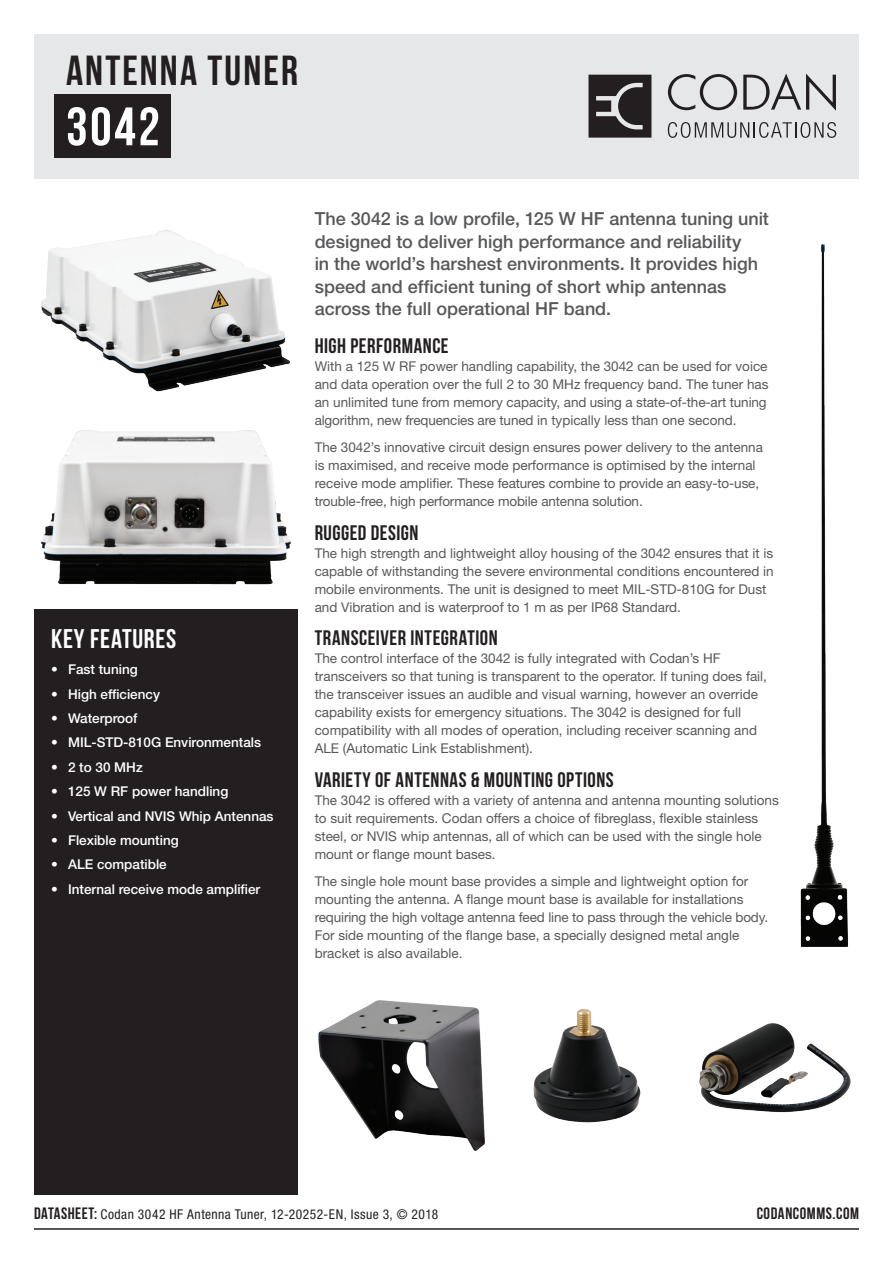
<style>
.page{position:relative;width:893px;height:1263px;background:#fff}
.page>*{position:absolute;margin:0;border:0;box-sizing:border-box;transform-origin:0 0}
.t1{font:54px "Bebas Neue";color:#fff}
.t2{font:42px "Bebas Neue";letter-spacing:.05em;color:#231f20}
.t3{font:27px "Bebas Neue";letter-spacing:.03em;color:#fff}
.t4{font:21px "Bebas Neue";letter-spacing:.025em;color:#231f20}
.Intro_text{font:500 18px/22.5px "Helvetica Neue LT Std";color:#57585a}
.t5{font:16.5px "Bebas Neue";letter-spacing:.035em;color:#231f20}
.Body_Text{font:13.5px/18px "Helvetica Neue LT Std";color:#57585a}
.t6{font:500 13.5px "Helvetica Neue LT Std";color:#fff}
.t7{font:condensed 13.5px "Helvetica Neue LT Std";letter-spacing:.03em;color:#231f20}
.s1{font-family:"Bebas Neue";font-stretch:normal;font-size:16.5px}
</style>
<div class="page">
<div style="left:34px;top:34px;width:825px;height:145px;background:#e6e7e9"></div>
<hr style="left:34px;top:1228px;width:825px;height:1px;background:#231f20">
<svg style="left:668px;top:122px;width:168px;height:16px"></svg>
<svg style="left:668px;top:74px;width:69px;height:36px"></svg>
<svg style="left:743px;top:74px;width:93px;height:37px"></svg>
<svg style="left:588px;top:75px;width:63px;height:63px;background:#403d3e"></svg>
<div style="left:34px;top:609px;width:264px;height:586px;background:#231f20"></div>
<img style="left:41px;top:230px;width:250px;height:355px">
<div style="left:55px;top:94px;width:116px;height:63px;background:#231f20"></div>
<img style="left:800px;top:244px;width:49px;height:703px">
<img style="left:318px;top:1000px;width:167px;height:151px">
<img style="left:533px;top:1008px;width:108px;height:115px">
<img style="left:699px;top:1023px;width:152px;height:90px">
<p class="t2" style="left:66px;top:47px;width:233px">ANTENNA TUNER</p>
<p class="t1" style="left:66px;top:97px;width:95px">3042</p>
<h2 class="t3" style="left:51px;top:624px;width:127px">KEY FEATURES</h2>
<p class="t6" style="left:51px;top:661px;width:88px">• Fast tuning</p>
<p class="t6" style="left:51px;top:686px;width:111px">• High efficiency</p>
<p class="t6" style="left:51px;top:710px;width:88px">• Waterproof</p>
<p class="t6" style="left:51px;top:734px;width:212px">• MIL-STD-810G Environmentals</p>
<p class="t6" style="left:51px;top:759px;width:93px">• 2 to 30 MHz</p>
<p class="t6" style="left:51px;top:783px;width:179px">• 125 W RF power handling</p>
<p class="t6" style="left:51px;top:808px;width:224px">• Vertical and NVIS Whip Antennas</p>
<p class="t6" style="left:51px;top:832px;width:129px">• Flexible mounting</p>
<p class="t6" style="left:51px;top:856px;width:117px">• ALE compatible</p>
<p class="t6" style="left:51px;top:881px;width:211px">• Internal receive mode amplifier</p>
<p class="Intro_text" style="left:315px;top:208px;width:456px">The 3042 is a low profile, 125 W HF antenna tuning unit designed to deliver high performance and reliability<br>in the world’s harshest environments. It provides high speed and efficient tuning of short whip antennas across the full operational HF band.</p>
<h3 class="t4" style="left:315px;top:335px;width:135px">HIGH PERFORMANCE</h3>
<p class="Body_Text" style="left:315px;top:357px;width:455px">With a 125 W RF power handling capability, the 3042 can be used for voice and data operation over the full 2 to 30 MHz frequency band. The tuner has an unlimited tune from memory capacity, and using a state-of-the-art tuning algorithm, new frequencies are tuned in typically less than one second.</p>
<p class="Body_Text" style="left:315px;top:438px;width:450px">The 3042’s innovative circuit design ensures power delivery to the antenna is maximised, and receive mode performance is optimised by the internal receive mode amplifier. These features combine to provide an easy-to-use, trouble-free, high performance mobile antenna solution.</p>
<h3 class="t4" style="left:315px;top:521px;width:105px">RUGGED DESIGN</h3>
<p class="Body_Text" style="left:315px;top:544px;width:461px">The high strength and lightweight alloy housing of the 3042 ensures that it is capable of withstanding the severe environmental conditions encountered in mobile environments. The unit is designed to meet MIL-STD-810G for Dust and Vibration and is waterproof to 1 m as per IP68 Standard.</p>
<h3 class="t4" style="left:315px;top:627px;width:184px">TRANSCEIVER INTEGRATION</h3>
<p class="Body_Text" style="left:315px;top:649px;width:454px">The control interface of the 3042 is fully integrated with Codan’s HF transceivers so that tuning is transparent to the operator. If tuning does fail, the transceiver issues an audible and visual warning, however an override capability exists for emergency situations. The 3042 is designed for full compatibility with all modes of operation, including receiver scanning and ALE (Automatic Link Establishment).</p>
<h3 class="t4" style="left:315px;top:768px;width:301px">VARIETY OF ANTENNAS &amp; MOUNTING OPTIONS</h3>
<p class="Body_Text" style="left:315px;top:791px;width:466px">The 3042 is offered with a variety of antenna and antenna mounting solutions to suit requirements. Codan offers a choice of fibreglass, flexible stainless steel, or NVIS whip antennas, all of which can be used with the single hole mount or flange mount bases.</p>
<p class="Body_Text" style="left:315px;top:872px;width:455px">The single hole mount base provides a simple and lightweight option for mounting the antenna. A flange mount base is available for installations requiring the high voltage antenna feed line to pass through the vehicle body.<br>For side mounting of the flange base, a specially designed metal angle bracket is also available.</p>
<h3 class="t7" style="left:34px;top:1206px;width:406px"><span class="s1">DATASHEET:</span> Codan 3042 HF Antenna Tuner, 12-20252-EN, Issue 3, © 2018</h3>
<p class="t5" style="left:757px;top:1204px;width:104px">CODANCOMMS.COM</p>
</div>
